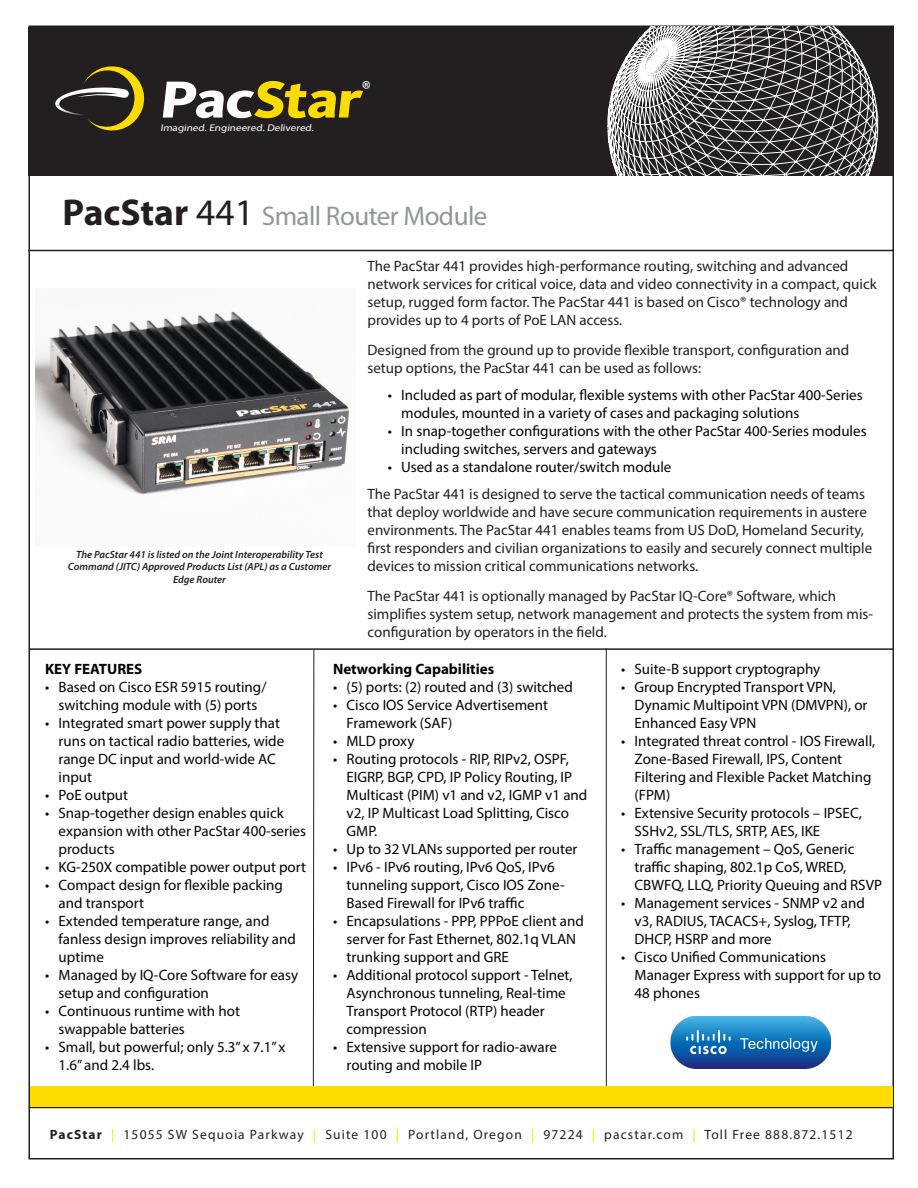
<style>
.page{position:relative;width:918px;height:1188px;background:#fff}
.page>*{position:absolute;margin:0;border:0;box-sizing:border-box;transform-origin:0 0}
.t1{font:27px "Myriad Pro";letter-spacing:-.02em;color:#939598}
.t2{font:23.4px "Myriad Pro";color:#fff;scale:.93 1}
.t3{font:15px/18px "Myriad Pro";color:#040503}
.Leading_Paragraph{font:15px/18px "Myriad Pro";color:#231f20}
.Heading{font:700 15px "Myriad Pro";color:#040503}
.Capitalized_Header{font:700 15px "Myriad Pro";color:#040503}
.t4{font:13.5px "Myriad Pro";letter-spacing:.085em;color:#231f20}
.t5{font:italic 600 10.5px/12.6px "Myriad Pro";color:#231f20;text-align:center}
.t6{font:9.75px "Myriad Pro";color:#fff;scale:1.15 1}
.s1{font-weight:700;font-size:37.5px;color:#231f20}
.s2{font-size:37.5px;color:#231f20}
.s3{font-weight:700}
.s4{color:#ffdc01}
</style>
<div class="page">
<hr style="left:29px;top:1107px;width:864px;height:1px;background:#231f20">
<svg style="left:313px;top:650px;width:2px;height:437px"></svg>
<hr style="left:606px;top:648px;width:1px;height:440px;background:#231f20">
<hr style="left:29px;top:648px;width:865px;height:2px;background:#231f20">
<hr style="left:28px;top:250px;width:865px;height:1px;background:#231f20">
<div style="left:28px;top:27px;width:864px;height:149px;background:#231f20"></div>
<svg style="left:607px;top:27px;width:271px;height:149px"></svg>
<svg style="left:55px;top:66px;width:90px;height:65px"></svg>
<svg style="left:163px;top:81px;width:200px;height:37px"></svg>
<div style="left:30px;top:1087px;width:863px;height:20px;background:#ffdc01"></div>
<img style="left:36px;top:311px;width:313px;height:184px">
<img style="left:670px;top:1017px;width:161px;height:52px">
<p class="t6" style="left:160px;top:121px;width:136px">Imagined. Engineered. Delivered.</p>
<p class="t2" style="left:362px;top:74px;width:11px">®</p>
<p class="t1" style="left:63px;top:199px;width:426px"><span class="s1">PacStar</span> <span class="s2">441</span> Small Router Module</p>
<p class="Leading_Paragraph" style="left:368px;top:257px;width:511px">The PacStar 441 provides high-performance routing, switching and advanced network services for critical voice, data and video connectivity in a compact, quick setup, rugged form factor. The PacStar 441 is based on Cisco® technology and provides up to 4 ports of PoE LAN access.</p>
<p class="Leading_Paragraph" style="left:368px;top:341px;width:483px">Designed from the ground up to provide flexible transport, configuration and setup options, the PacStar 441 can be used as follows:</p>
<p class="t3" style="left:401px;top:386px;width:463px;text-indent:-14px">• Included as part of modular, flexible systems with other PacStar 400-Series modules, mounted in a variety of cases and packaging solutions</p>
<p class="t3" style="left:401px;top:422px;width:467px;text-indent:-14px">• In snap-together configurations with the other PacStar 400-Series modules including switches, servers and gateways</p>
<p class="t3" style="left:388px;top:458px;width:285px">• Used as a standalone router/switch module</p>
<p class="Leading_Paragraph" style="left:368px;top:485px;width:506px">The PacStar 441 is designed to serve the tactical communication needs of teams that deploy worldwide and have secure communication requirements in austere environments. The PacStar 441 enables teams from US DoD, Homeland Security, first responders and civilian organizations to easily and securely connect multiple devices to mission critical communications networks.</p>
<p class="Leading_Paragraph" style="left:368px;top:587px;width:507px">The PacStar 441 is optionally managed by PacStar IQ-Core® Software, which simplifies system setup, network management and protects the system from mis&shy;configuration by operators in the field.</p>
<p class="t5" style="left:76px;top:548px;width:248px">The PacStar 441 is listed on the Joint Interoperability Test</p>
<p class="t5" style="left:68px;top:560px;width:265px">Command (JITC) Approved Products List (APL) as a Customer<br>Edge Router</p>
<p class="Capitalized_Header" style="left:45px;top:659px;width:99px">KEY FEATURES</p>
<p class="t3" style="left:45px;top:678px;width:223px;text-align:center">• Based on Cisco ESR 5915 routing/ switching module with (5) ports</p>
<p class="t3" style="left:59px;top:714px;width:227px;text-indent:-14px">• Integrated smart power supply that runs on tactical radio batteries, wide range DC input and world-wide AC input</p>
<p class="t3" style="left:45px;top:786px;width:85px">• PoE output</p>
<p class="t3" style="left:59px;top:804px;width:249px;text-indent:-14px">• Snap-together design enables quick expansion with other PacStar 400-series products</p>
<p class="t3" style="left:45px;top:858px;width:263px">• KG-250X compatible power output port</p>
<p class="t3" style="left:59px;top:876px;width:226px;text-indent:-14px">• Compact design for flexible packing and transport</p>
<p class="t3" style="left:59px;top:912px;width:239px;text-indent:-14px">• Extended temperature range, and fanless design improves reliability and uptime</p>
<p class="t3" style="left:59px;top:966px;width:241px;text-indent:-14px">• Managed by IQ-Core Software for easy setup and configuration</p>
<p class="t3" style="left:59px;top:1002px;width:183px;text-indent:-14px">• Continuous runtime with hot swappable batteries</p>
<p class="t3" style="left:59px;top:1038px;width:228px;text-indent:-14px">• Small, but powerful; only 5.3” x 7.1” x<br>1.6” and 2.4 lbs.</p>
<p class="Heading" style="left:333px;top:659px;width:163px">Networking Capabilities</p>
<p class="t3" style="left:333px;top:678px;width:241px">• (5) ports: (2) routed and (3) switched</p>
<p class="t3" style="left:347px;top:696px;width:203px;text-indent:-14px">• Cisco IOS Service Advertisement<br>Framework (SAF)</p>
<p class="t3" style="left:333px;top:732px;width:83px">• MLD proxy</p>
<p class="t3" style="left:347px;top:750px;width:242px;text-indent:-14px">• Routing protocols - RIP, RIPv2, OSPF,<br>EIGRP, BGP, CPD, IP Policy Routing, IP<br>Multicast (PIM) v1 and v2, IGMP v1 and v2, IP Multicast Load Splitting, Cisco<br>GMP.</p>
<p class="t3" style="left:333px;top:840px;width:246px">• Up to 32 VLANs supported per router</p>
<p class="t3" style="left:347px;top:858px;width:220px;text-indent:-14px">• IPv6 - IPv6 routing, IPv6 QoS, IPv6 tunneling support, Cisco IOS Zone-<br>Based Firewall for IPv6 traffic</p>
<p class="t3" style="left:347px;top:912px;width:239px;text-indent:-14px">• Encapsulations - PPP, PPPoE client and server for Fast Ethernet, 802.1q VLAN trunking support and GRE</p>
<p class="t3" style="left:347px;top:966px;width:228px;text-indent:-14px">• Additional protocol support - Telnet,<br>Asynchronous tunneling, Real-time<br>Transport Protocol (RTP) header compression</p>
<p class="t3" style="left:347px;top:1038px;width:212px;text-indent:-14px">• Extensive support for radio-aware routing and mobile IP</p>
<p class="t3" style="left:621px;top:660px;width:201px">• Suite-B support cryptography</p>
<p class="t3" style="left:635px;top:678px;width:234px;text-indent:-14px">• Group Encrypted Transport VPN,<br>Dynamic Multipoint VPN (DMVPN), or<br>Enhanced Easy VPN</p>
<p class="t3" style="left:635px;top:732px;width:242px;text-indent:-14px">• Integrated threat control - IOS Firewall,<br>Zone-Based Firewall, IPS, Content<br>Filtering and Flexible Packet Matching (FPM)</p>
<p class="t3" style="left:635px;top:804px;width:229px;text-indent:-14px">• Extensive Security protocols – IPSEC,<br>SSHv2, SSL/TLS, SRTP, AES, IKE</p>
<p class="t3" style="left:635px;top:840px;width:249px;text-indent:-14px">• Traffic management – QoS, Generic traffic shaping, 802.1p CoS, WRED,<br>CBWFQ, LLQ, Priority Queuing and RSVP</p>
<p class="t3" style="left:635px;top:894px;width:232px;text-indent:-14px">• Management services - SNMP v2 and v3, RADIUS, TACACS+, Syslog, TFTP,<br>DHCP, HSRP and more</p>
<p class="t3" style="left:635px;top:948px;width:248px;text-indent:-14px">• Cisco Unified Communications<br>Manager Express with support for up to<br>48 phones</p>
<p class="t4" style="left:50px;top:1126px;width:804px"><span class="s3">PacStar</span> <span class="s4">|</span> 15055 SW Sequoia Parkway <span class="s4">|</span> Suite 100 <span class="s4">|</span> Portland, Oregon <span class="s4">|</span> 97224 <span class="s4">|</span> pacstar.com <span class="s4">|</span> Toll Free 888.872.1512</p>
</div>
